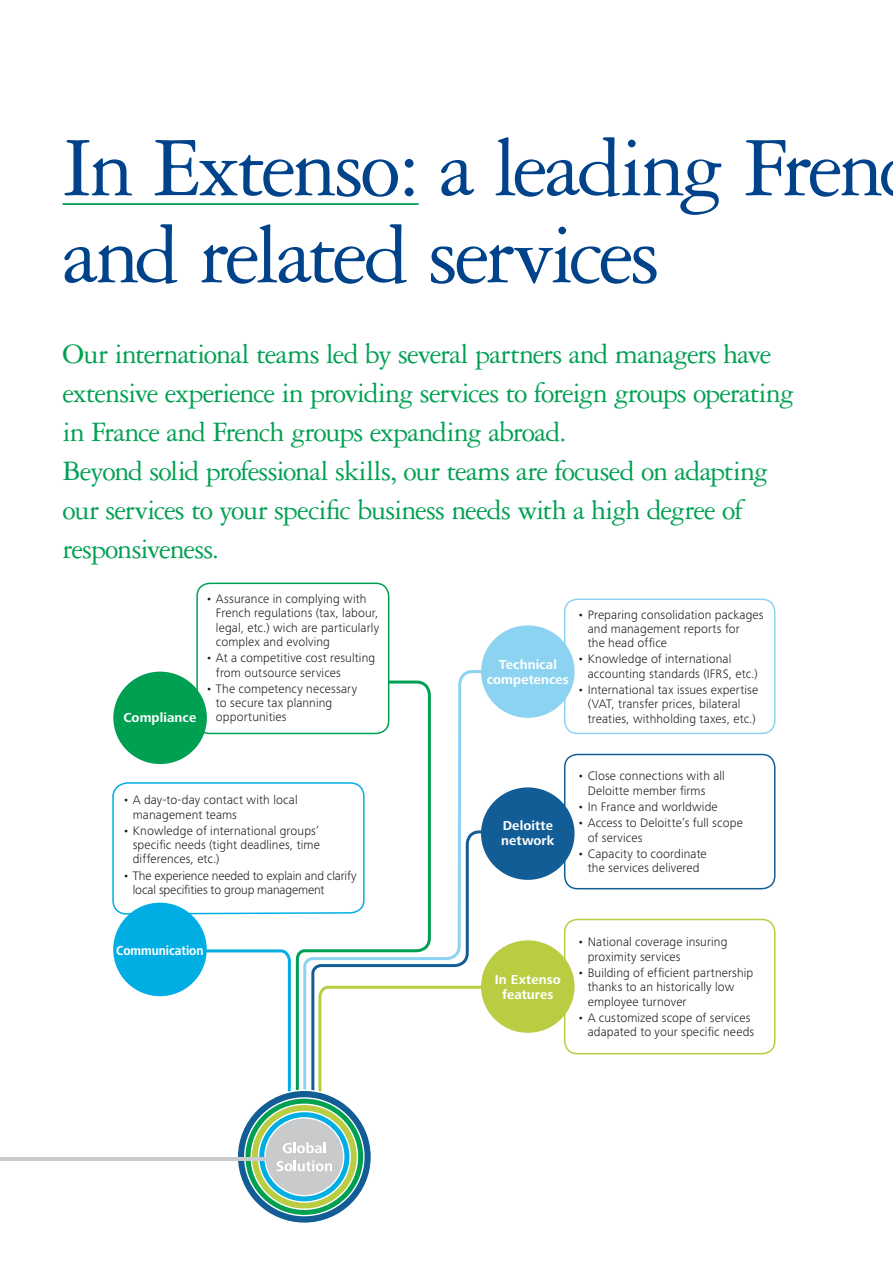
<style>
.page{position:relative;width:893px;height:1263px;background:#fff}
.page>*{position:absolute;margin:0;border:0;box-sizing:border-box;transform-origin:0 0}
.t1{font:90px/87px "Garamond Three";letter-spacing:-.045em;color:#00438a}
.t2{font:30px/39px "Garamond Three";letter-spacing:-.035em;color:#00a052}
.t3{font:700 13.5px/15px "Frutiger Next Pro";letter-spacing:.005em;color:#fff;text-align:center}
.t4{font:700 13.5px "Frutiger Next Pro";letter-spacing:.005em;color:#fff;scale:.9 1}
.t5{font:300 12.75px/14.2px "Frutiger Next Pro";letter-spacing:.01em;color:#1d1d1b}
.t6{font:300 12.75px/14.2px "Frutiger Next Pro";letter-spacing:-.01em;color:#1d1d1b}
</style>
<div class="page">
<hr style="left:63px;top:203px;width:355px;height:2px;background:#00a052">
<svg style="left:294px;top:734px;width:8px;height:356px"></svg>
<svg style="left:178px;top:949px;width:113px;height:143px"></svg>
<svg style="left:302px;top:203px;width:208px;height:889px"></svg>
<svg style="left:237px;top:1090px;width:134px;height:133px;background:#3f7ca9"></svg>
<svg style="left:245px;top:1098px;width:119px;height:117px;background:#35b375"></svg>
<svg style="left:251px;top:1104px;width:106px;height:105px;background:#c6d666"></svg>
<svg style="left:259px;top:1111px;width:91px;height:91px;background:#32bde8"></svg>
<div style="left:265px;top:1118px;width:79px;height:78px;background:#c8cacb;border-radius:50%"></div>
<div style="left:264px;top:1117px;width:80px;height:79px;border:1px solid #fff;border-radius:50%"></div>
<div style="left:564px;top:598px;width:211px;height:136px;border:2px solid #8cd2f1;border-radius:13px"></div>
<div style="left:564px;top:754px;width:211px;height:135px;border:2px solid #125d95;border-radius:13px"></div>
<div style="left:564px;top:919px;width:211px;height:135px;border:2px solid #bacd42;border-radius:13px"></div>
<svg style="left:112px;top:781px;width:253px;height:133px"></svg>
<div style="left:113px;top:903px;width:94px;height:93px;background:#00aee4;border-radius:50%"></div>
<div style="left:481px;top:625px;width:94px;height:93px;background:#8cd2f1;border-radius:50%"></div>
<div style="left:481px;top:940px;width:94px;height:93px;background:#bacd42;border-radius:50%"></div>
<div style="left:481px;top:787px;width:94px;height:93px;background:#125d95;border-radius:50%"></div>
<div style="left:113px;top:672px;width:94px;height:92px;background:#00a052;border-radius:50%"></div>
<div style="left:196px;top:583px;width:193px;height:151px;border:2px solid #00a052;border-radius:13px"></div>
<hr style="left:0;top:1157px;width:271px;height:4px;background:#c8cacb">
<svg style="left:283px;top:1142px;width:43px;height:11px"></svg>
<svg style="left:277px;top:1160px;width:55px;height:11px"></svg>
<h1 class="t1" style="left:63px;top:125px;width:822px">In Extenso: a leading Fren and related services</h1>
<p class="t2" style="left:63px;top:334px;width:733px">Our international teams led by several partners and managers have extensive experience in providing services to foreign groups operating in France and French groups expanding abroad.<br>Beyond solid professional skills, our teams are focused on adapting our services to your specific business needs with a high degree of responsiveness.</p>
<p class="t3" style="left:123px;top:710px;width:74px">Compliance</p>
<p class="t5" style="left:216px;top:592px;width:165px;text-indent:-10px">• Assurance in complying with<br>French regulations (tax, labour, legal, etc.) wich are particularly complex and evolving</p>
<p class="t5" style="left:216px;top:651px;width:161px;text-indent:-10px">• At a competitive cost resulting from outsource services</p>
<p class="t5" style="left:216px;top:681px;width:143px;text-indent:-10px">• The competency necessary to secure tax planning opportunities</p>
<p class="t5" style="left:133px;top:793px;width:166px;text-indent:-10px">• A day-to-day contact with local management teams</p>
<p class="t5" style="left:133px;top:823px;width:189px;text-align:justify;text-indent:-10px">• Knowledge of international groups’ specific needs (tight deadlines, time differences, etc.)</p>
<p class="t6" style="left:133px;top:868px;width:225px;text-indent:-10px">• The experience needed to explain and clarify local specifities to group management</p>
<p class="t4" style="left:116px;top:942px;width:99px">Communication</p>
<p class="t3" style="left:487px;top:657px;width:84px">Technical competences</p>
<p class="t5" style="left:588px;top:607px;width:177px;text-indent:-10px">• Preparing consolidation packages and management reports for<br>the head office</p>
<p class="t5" style="left:588px;top:652px;width:172px;text-indent:-10px">• Knowledge of international accounting standards (IFRS, etc.)</p>
<p class="t5" style="left:588px;top:683px;width:172px;text-indent:-10px">• International tax issues expertise (VAT, transfer prices, bilateral treaties, withholding taxes, etc.)</p>
<p class="t3" style="left:501px;top:818px;width:55px;text-align:left">Deloitte network</p>
<p class="t5" style="left:588px;top:769px;width:139px;text-indent:-10px">• Close connections with all<br>Deloitte member firms</p>
<p class="t5" style="left:578px;top:799px;width:142px">• In France and worldwide</p>
<p class="t5" style="left:588px;top:816px;width:157px;text-indent:-10px">• Access to Deloitte’s full scope of services</p>
<p class="t5" style="left:578px;top:846px;width:131px;text-align:center">• Capacity to coordinate the services delivered</p>
<p class="t3" style="left:495px;top:972px;width:67px">In Extenso features</p>
<p class="t5" style="left:588px;top:935px;width:141px;text-indent:-10px">• National coverage insuring proximity services</p>
<p class="t5" style="left:588px;top:966px;width:167px;text-indent:-10px">• Building of efficient partnership thanks to an historically low employee turnover</p>
<p class="t5" style="left:588px;top:1010px;width:168px;text-indent:-10px">• A customized scope of services adapated to your specific needs</p>
</div>
